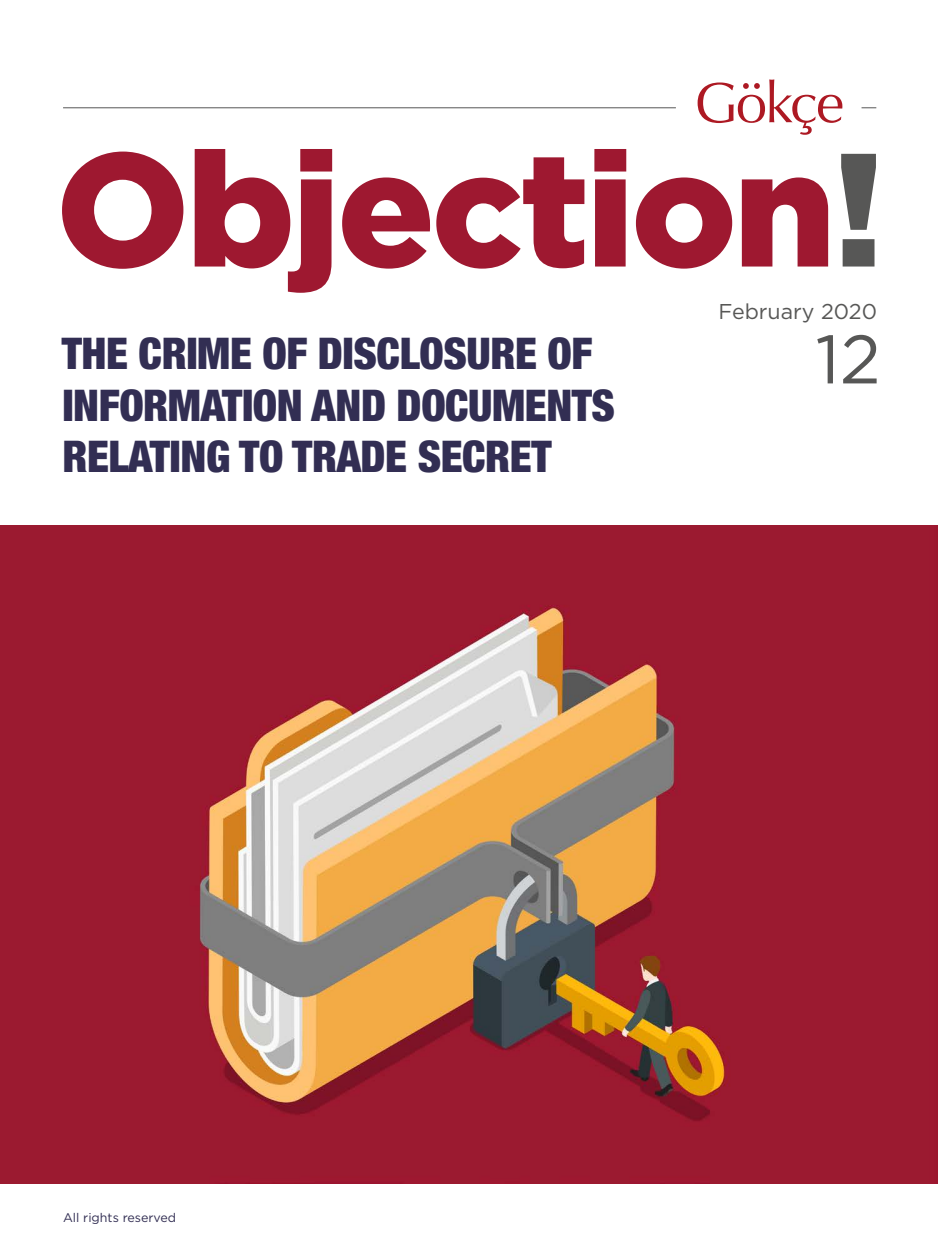
<style>
.page{position:relative;width:938px;height:1251px;background:#fff}
.page>*{position:absolute;margin:0;border:0;box-sizing:border-box;transform-origin:0 0}
.t1{font:68.38px "Gotham";color:#575756}
.t2{font:900 condensed 43.75px/51.6px "Helvetica Neue LT Std";letter-spacing:-.01em;color:#322e53}
.t3{font:21.44px "Gotham";color:#575756}
.t4{font:12.5px "Gotham";color:#322e53}
</style>
<div class="page">
<svg style="left:841px;top:154px;width:34px;height:112px"></svg>
<svg style="left:62px;top:149px;width:766px;height:144px"></svg>
<hr style="left:63px;top:107px;width:613px;height:1px;background:#575756">
<svg style="left:861px;top:107px;width:15px;height:1px"></svg>
<svg style="left:697px;top:79px;width:145px;height:56px"></svg>
<img style="left:0;top:525px;width:938px;height:657px">
<p class="t3" style="left:718px;top:297px;width:160px">February 2020</p>
<p class="t2" style="left:62px;top:327px;width:532px">THE CRIME OF DISCLOSURE OF</p>
<h1 class="t1" style="left:815px;top:315px;width:67px">12</h1>
<p class="t2" style="left:62px;top:378px;width:554px">INFORMATION AND DOCUMENTS<br>RELATING TO TRADE SECRET</p>
<p class="t4" style="left:63px;top:1209px;width:115px">All rights reserved</p>
</div>
